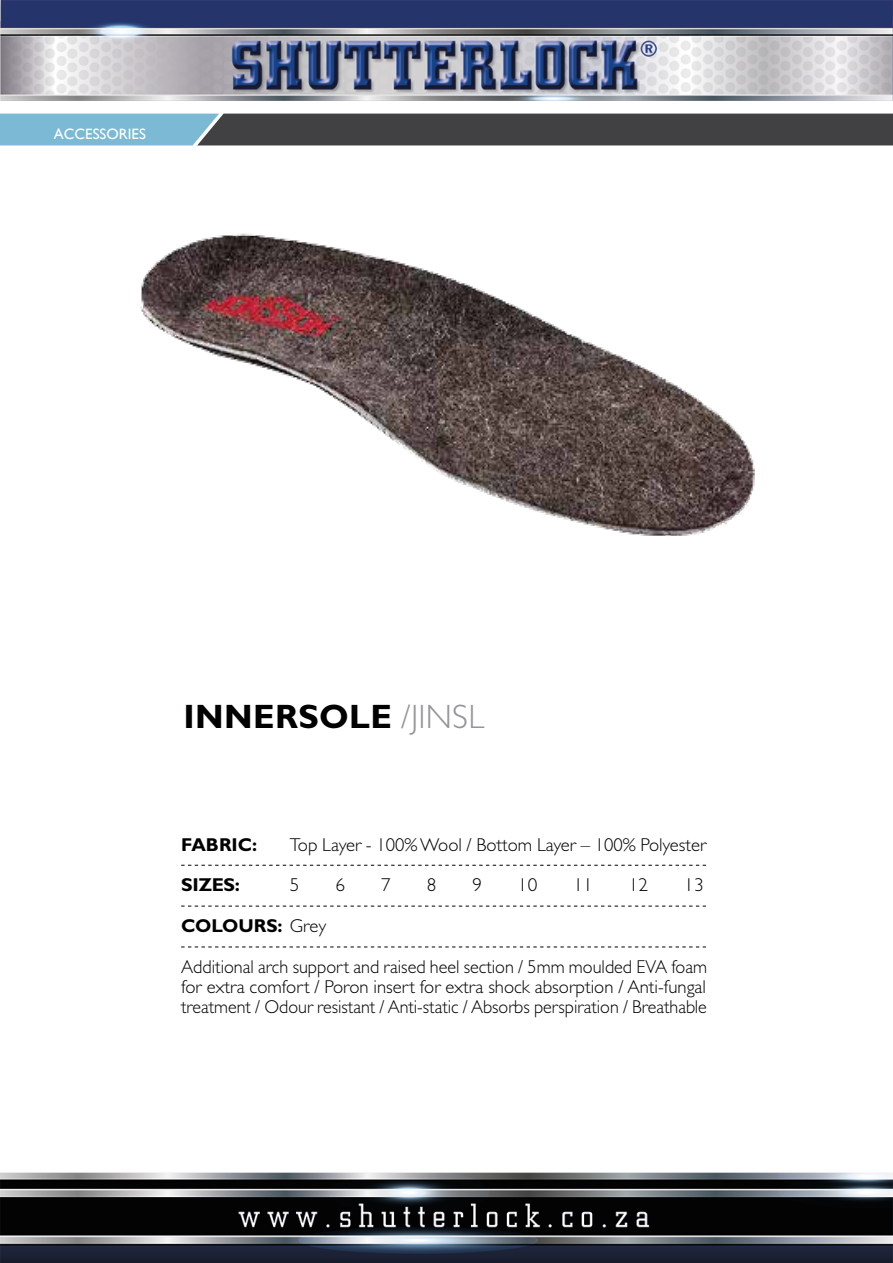
<style>
.page{position:relative;width:893px;height:1263px;background:#fff}
.page>*{position:absolute;margin:0;border:0;box-sizing:border-box;transform-origin:0 0}
.t1{font:700 33.9px "Gill Sans";letter-spacing:.01em;color:#000101}
.t2{font:300 18.6px/40.7px "Gill Sans";color:#000101}
.t3{font:700 18.6px "Gill Sans";letter-spacing:-.01em;color:#000101}
.t4{font:15px "Gill Sans";color:#fff}
.s1{font-weight:300;color:#939598}
.s2{font-weight:700}
</style>
<div class="page">
<img style="left:0;top:0;width:893px;height:1263px">
<svg style="left:0;top:114px;width:893px;height:31px;background:#4f5c64"></svg>
<svg style="left:181px;top:865px;width:525px;height:1px"></svg>
<svg style="left:181px;top:906px;width:525px;height:1px"></svg>
<svg style="left:181px;top:946px;width:525px;height:1px"></svg>
<img style="left:123px;top:211px;width:647px;height:350px">
<p class="t4" style="left:54px;top:125px;width:94px">ACCESSORIES</p>
<h1 class="t1" style="left:184px;top:697px;width:302px">INNERSOLE <span class="s1">/JINSL</span></h1>
<p class="t3" style="left:181px;top:833px;width:78px">FABRIC:</p>
<p class="t2" style="left:290px;top:824px;width:418px">Top Layer - 100%Wool / Bottom Layer – 100% Polyester</p>
<p class="t3" style="left:181px;top:874px;width:60px">SIZES:</p>
<p class="t2" style="left:290px;top:865px;width:11px">5</p>
<p class="t2" style="left:335px;top:865px;width:11px">6</p>
<p class="t2" style="left:381px;top:865px;width:11px">7</p>
<p class="t2" style="left:427px;top:865px;width:11px">8</p>
<p class="t2" style="left:472px;top:865px;width:11px">9</p>
<p class="t2" style="left:518px;top:865px;width:21px">10</p>
<p class="t2" style="left:573px;top:865px;width:21px">11</p>
<p class="t2" style="left:629px;top:865px;width:21px">12</p>
<p class="t2" style="left:684px;top:865px;width:21px">13</p>
<p class="t2" style="left:181px;top:905px;width:527px"><span class="s2">COLOURS:</span> Grey<br>Additional arch support and raised heel section / 5mm moulded EVA foam</p>
<p class="t2" style="left:181px;top:977px;width:527px;line-height:20.4px">for extra comfort / Poron insert for extra shock absorption / Anti-fungal treatment / Odour resistant / Anti-static / Absorbs perspiration / Breathable</p>
</div>
